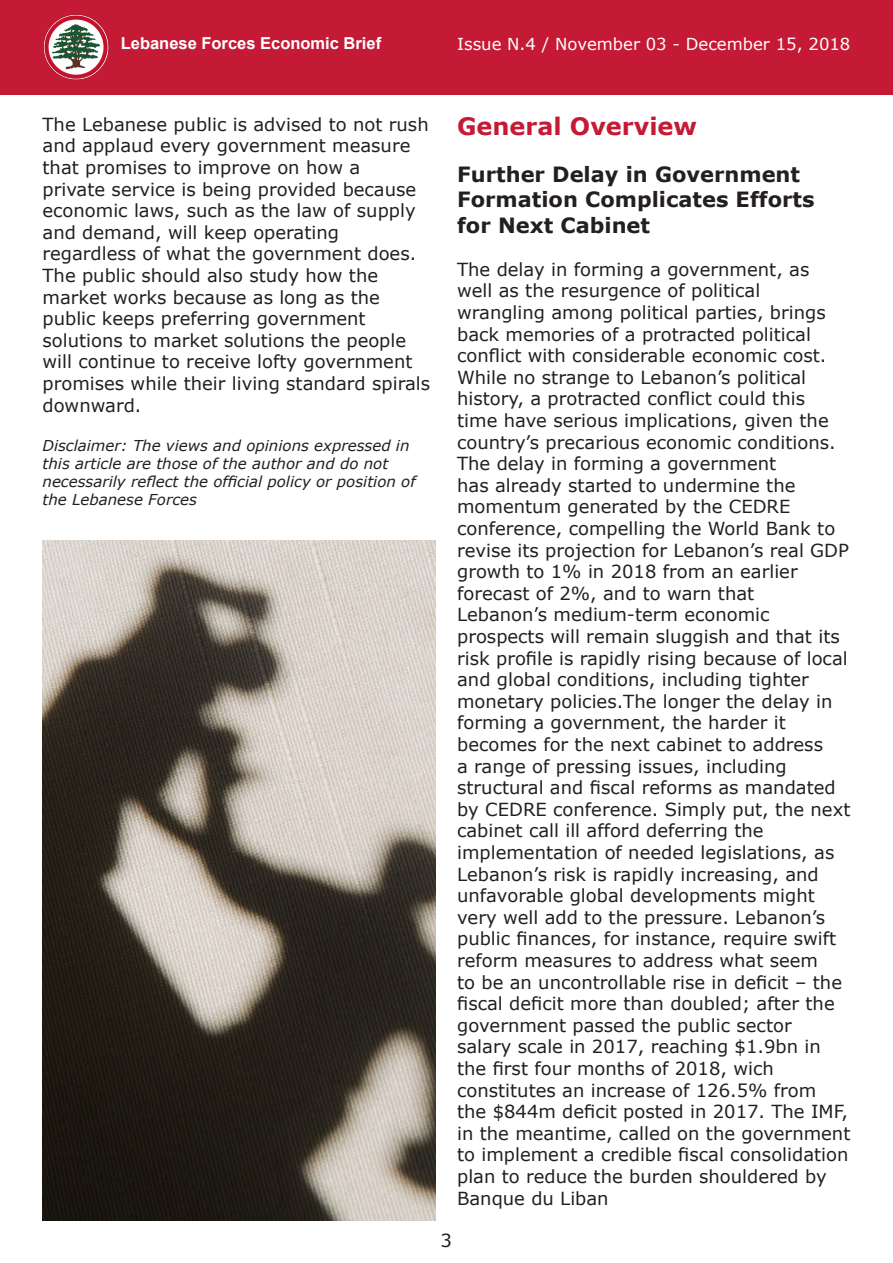
<style>
.page{position:relative;width:893px;height:1263px;background:#fff}
.page>*{position:absolute;margin:0;border:0;box-sizing:border-box;transform-origin:0 0}
.t1{font:700 24px "Verdana";color:#c51a35}
.t2{font:700 21px/25.2px "Verdana";color:#231f20}
.t3{font:18px/21.6px "Verdana";color:#231f20}
.t4{font:16.5px "Verdana";color:#fff}
.t5{font:700 16.5px "Arial";color:#fff}
.t6{font:italic 15px/18px "Verdana";color:#231f20}
</style>
<div class="page">
<div style="left:0;top:0;width:893px;height:95px;background:#c51a35"></div>
<img style="left:43px;top:14px;width:66px;height:66px">
<img style="left:43px;top:541px;width:393px;height:679px">
<p class="t5" style="left:121px;top:33px;width:262px">Lebanese Forces Economic Brief</p>
<p class="t4" style="left:457px;top:33px;width:395px">Issue N.4 / November 03 - December 15, 2018</p>
<p class="t3" style="left:43px;top:114px;width:388px">The Lebanese public is advised to not rush and applaud every government measure that promises to improve on how a</p>
<p class="t3" style="left:43px;top:178px;width:375px;text-align:justify">private service is being provided because economic laws, such as the law of supply and demand, will keep operating</p>
<p class="t3" style="left:43px;top:243px;width:375px">regardless of what the government does.<br>The public should also study how the</p>
<p class="t3" style="left:43px;top:286px;width:339px">market works because as long as the</p>
<p class="t3" style="left:43px;top:308px;width:325px">public keeps preferring government</p>
<p class="t3" style="left:43px;top:330px;width:389px">solutions to market solutions the people will continue to receive lofty government promises while their living standard spirals downward.</p>
<p class="t6" style="left:43px;top:437px;width:369px">Disclaimer: The views and opinions expressed in this article are those of the author and do not</p>
<p class="t6" style="left:43px;top:473px;width:375px">necessarily reflect the official policy or position of the Lebanese Forces</p>
<p class="t1" style="left:457px;top:111px;width:241px">General Overview</p>
<p class="t2" style="left:457px;top:162px;width:359px">Further Delay in Government<br>Formation Complicates Efforts for Next Cabinet</p>
<p class="t3" style="left:457px;top:259px;width:354px">The delay in forming a government, as well as the resurgence of political</p>
<p class="t3" style="left:457px;top:302px;width:371px">wrangling among political parties, brings back memories of a protracted political conflict with considerable economic cost.<br>While no strange to Lebanon’s political</p>
<p class="t3" style="left:457px;top:388px;width:380px">history, a protracted conflict could this time have serious implications, given the country’s precarious economic conditions.</p>
<p class="t3" style="left:457px;top:453px;width:321px">The delay in forming a government</p>
<p class="t3" style="left:457px;top:475px;width:340px">has already started to undermine the</p>
<p class="t3" style="left:457px;top:496px;width:335px">momentum generated by the CEDRE</p>
<p class="t3" style="left:457px;top:518px;width:393px">conference, compelling the World Bank to revise its projection for Lebanon’s real GDP growth to 1% in 2018 from an earlier</p>
<p class="t3" style="left:457px;top:583px;width:299px">forecast of 2%, and to warn that</p>
<p class="t3" style="left:457px;top:604px;width:314px">Lebanon’s medium-term economic</p>
<p class="t3" style="left:457px;top:626px;width:392px">prospects will remain sluggish and that its risk profile is rapidly rising because of local and global conditions, including tighter monetary policies.The longer the delay in forming a government, the harder it</p>
<p class="t3" style="left:457px;top:734px;width:367px">becomes for the next cabinet to address</p>
<p class="t3" style="left:457px;top:755px;width:331px">a range of pressing issues, including</p>
<p class="t3" style="left:457px;top:777px;width:395px">structural and fiscal reforms as mandated by CEDRE conference. Simply put, the next</p>
<p class="t3" style="left:457px;top:820px;width:308px">cabinet call ill afford deferring the</p>
<p class="t3" style="left:457px;top:842px;width:386px">implementation of needed legislations, as Lebanon’s risk is rapidly increasing, and unfavorable global developments might very well add to the pressure. Lebanon’s public finances, for instance, require swift reform measures to address what seem<br>to be an uncontrollable rise in deficit – the fiscal deficit more than doubled; after the government passed the public sector</p>
<p class="t3" style="left:457px;top:1036px;width:365px">salary scale in 2017, reaching $1.9bn in the first four months of 2018, wich</p>
<p class="t3" style="left:457px;top:1079px;width:395px">constitutes an increase of 126.5% from<br>the $844m deficit posted in 2017. The IMF, in the meantime, called on the government to implement a credible fiscal consolidation plan to reduce the burden shouldered by Banque du Liban</p>
<p class="t3" style="left:440px;top:1230px;width:13px">3</p>
</div>
